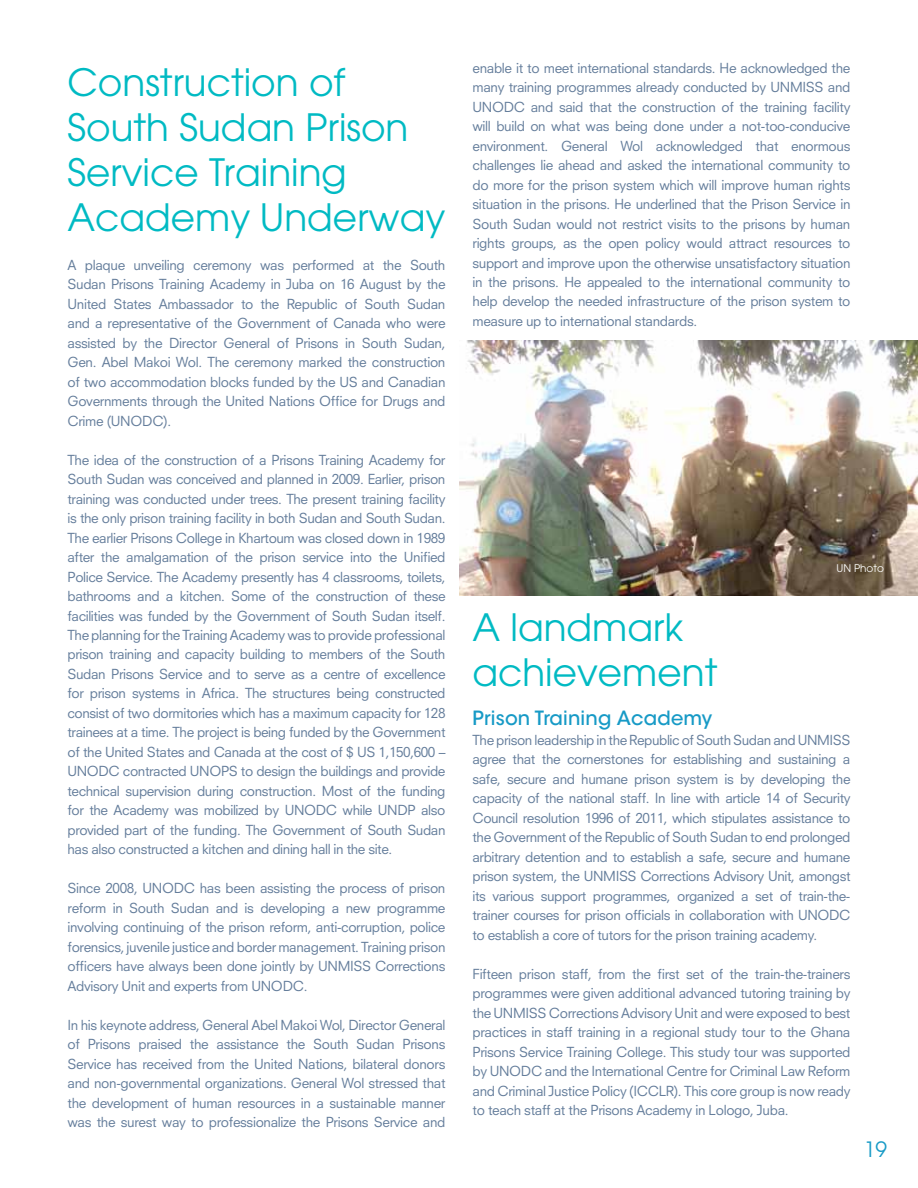
<style>
.page{position:relative;width:918px;height:1188px;background:#fff}
.page>*{position:absolute;margin:0;border:0;box-sizing:border-box;transform-origin:0 0}
.t1{font:37.5px/45px "Avant Garde";color:#00bac3}
.t2{font:21px "Avant Garde";color:#179ac6}
.t3{font:500 19.5px "ITC Avant Garde Std";letter-spacing:.01em;color:#179ac6}
.t4{font:13.5px/19.5px "Neuzeit SLT Std";letter-spacing:-.025em;color:#647d9b;text-align:justify}
.t5{font:10.5px "Avant Garde";color:#fff}
</style>
<div class="page">
<img style="left:459px;top:340px;width:459px;height:255px">
<h1 class="t1" style="left:68px;top:59px;width:379px">Construction of<br>South Sudan Prison<br>Service Training<br>Academy Underway</h1>
<p class="t4" style="left:68px;top:255px;width:380px">A plaque unveiling ceremony was performed at the South Sudan Prisons Training Academy in Juba on 16 August by the United States Ambassador to the Republic of South Sudan and a representative of the Government of Canada who were assisted by the Director General of Prisons in South Sudan, Gen. Abel Makoi Wol. The ceremony marked the construction of two accommodation blocks funded by the US and Canadian Governments through the United Nations Office for Drugs and Crime (UNODC).</p>
<p class="t4" style="left:68px;top:450px;width:380px">The idea of the construction of a Prisons Training Academy for South Sudan was conceived and planned in 2009. Earlier, prison training was conducted under trees. The present training facility is the only prison training facility in both Sudan and South Sudan.<br>The earlier Prisons College in Khartoum was closed down in 1989 after the amalgamation of the prison service into the Unified Police Service. The Academy presently has 4 classrooms, toilets, bathrooms and a kitchen. Some of the construction of these facilities was funded by the Government of South Sudan itself.<br>The planning for the Training Academy was to provide professional prison training and capacity building to members of the South Sudan Prisons Service and to serve as a centre of excellence for prison systems in Africa. The structures being constructed consist of two dormitories which has a maximum capacity for 128 trainees at a time. The project is being funded by the Government of the United States and Canada at the cost of $ US 1,150,600 – UNODC contracted UNOPS to design the buildings and provide technical supervision during construction. Most of the funding for the Academy was mobilized by UNODC while UNDP also provided part of the funding. The Government of South Sudan has also constructed a kitchen and dining hall in the site.</p>
<p class="t4" style="left:68px;top:879px;width:380px">Since 2008, UNODC has been assisting the process of prison reform in South Sudan and is developing a new programme involving continuing of the prison reform, anti-corruption, police forensics, juvenile justice and border management. Training prison officers have always been done jointly by UNMISS Corrections Advisory Unit and experts from UNODC.</p>
<p class="t4" style="left:68px;top:1015px;width:380px">In his keynote address, General Abel Makoi Wol, Director General of Prisons praised the assistance the South Sudan Prisons Service has received from the United Nations, bilateral donors and non-governmental organizations. General Wol stressed that the development of human resources in a sustainable manner was the surest way to professionalize the Prisons Service and</p>
<p class="t4" style="left:472px;top:58px;width:380px">enable it to meet international standards. He acknowledged the many training programmes already conducted by UNMISS and UNODC and said that the construction of the training facility will build on what was being done under a not-too-conducive environment. General Wol acknowledged that enormous challenges lie ahead and asked the international community to do more for the prison system which will improve human rights situation in the prisons. He underlined that the Prison Service in South Sudan would not restrict visits to the prisons by human rights groups, as the open policy would attract resources to support and improve upon the otherwise unsatisfactory situation in the prisons. He appealed to the international community to help develop the needed infrastructure of the prison system to measure up to international standards.</p>
<p class="t5" style="left:836px;top:562px;width:49px">UN Photo</p>
<h1 class="t1" style="left:472px;top:605px;width:246px">A landmark achievement</h1>
<h3 class="t3" style="left:472px;top:706px;width:241px">Prison Training Academy</h3>
<p class="t4" style="left:472px;top:730px;width:380px">The prison leadership in the Republic of South Sudan and UNMISS agree that the cornerstones for establishing and sustaining a safe, secure and humane prison system is by developing the capacity of the national staff. In line with article 14 of Security Council resolution 1996 of 2011, which stipulates assistance to the Government of the Republic of South Sudan to end prolonged arbitrary detention and to establish a safe, secure and humane prison system, the UNMISS Corrections Advisory Unit, amongst its various support programmes, organized a set of train-the&shy;trainer courses for prison officials in collaboration with UNODC to establish a core of tutors for the prison training academy.</p>
<p class="t4" style="left:472px;top:964px;width:380px">Fifteen prison staff, from the first set of the train-the-trainers programmes were given additional advanced tutoring training by the UNMISS Corrections Advisory Unit and were exposed to best practices in staff training in a regional study tour to the Ghana Prisons Service Training College. This study tour was supported by UNODC and the International Centre for Criminal Law Reform and Criminal Justice Policy (ICCLR). This core group is now ready to teach staff at the Prisons Academy in Lologo, Juba.</p>
<h2 class="t2" style="left:864px;top:1137px;width:25px">19</h2>
</div>
